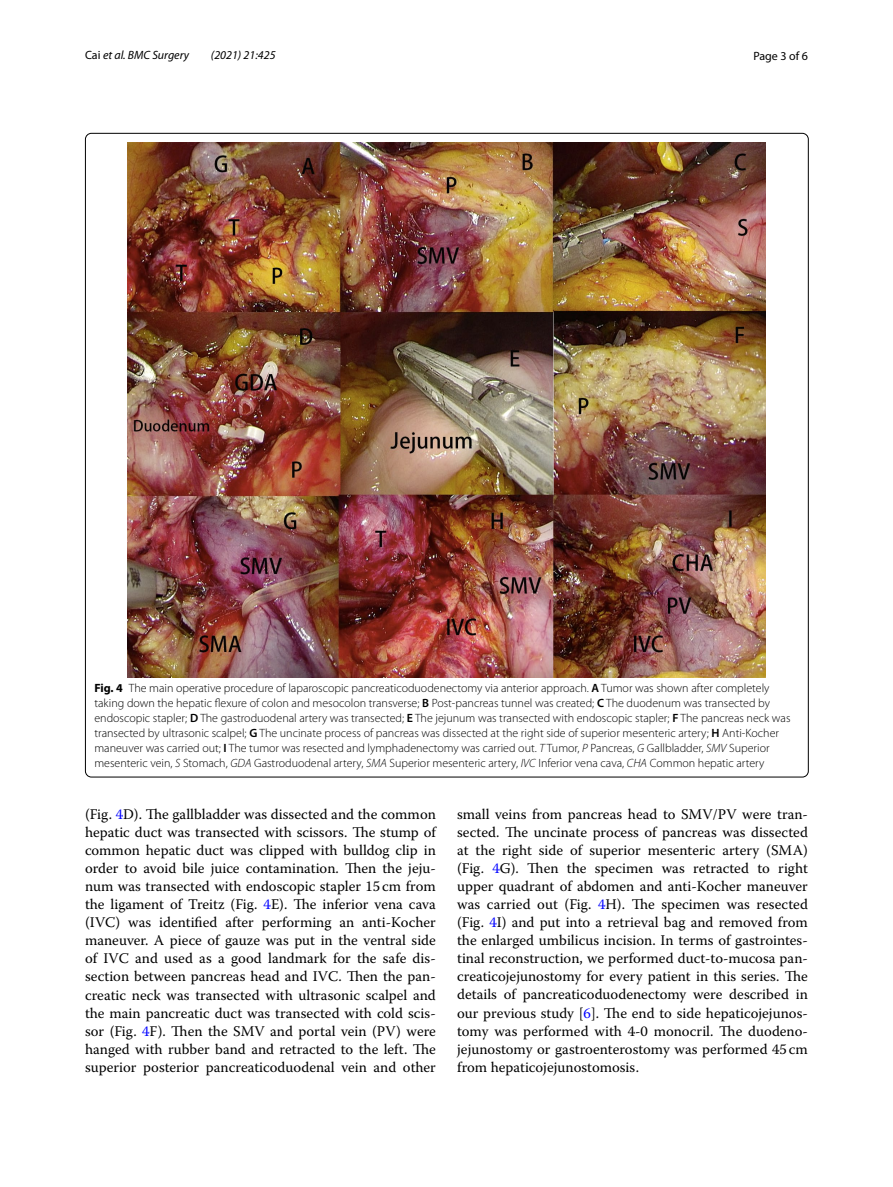
<style>
.page{position:relative;width:893px;height:1187px;background:#fff}
.page>*{position:absolute;margin:0;border:0;box-sizing:border-box;transform-origin:0 0}
.t1{font:14.7px/18px "Warnock Pro";color:#000;text-align:justify}
.t2{font:300 12px/15px "Myriad Pro";color:#000}
.t3{font:italic 12px "Myriad Pro";color:#000}
.t4{font:12px "Myriad Pro";color:#000}
.s1{font-style:normal}
.s2{font-weight:700}
.s3{font-weight:600}
.s4{font-style:italic}
.s5{color:#00f}
</style>
<div class="page">
<img style="left:128px;top:142px;width:638px;height:535px">
<p class="t3" style="left:85px;top:48px;width:106px"><span class="s1">Cai</span> et al. BMC Surgery</p>
<p class="t3" style="left:211px;top:48px;width:66px">(2021) 21:425</p>
<p class="t4" style="left:753px;top:48px;width:56px">Page 3 of 6</p>
<p class="t2" style="left:94px;top:681px;width:698px"><span class="s2">Fig. 4</span> The main operative procedure of laparoscopic pancreaticoduodenectomy via anterior approach. <span class="s3">A</span> Tumor was shown after completely taking down the hepatic flexure of colon and mesocolon transverse; <span class="s3">B</span> Post-pancreas tunnel was created; <span class="s3">C</span> The duodenum was transected by endoscopic stapler; <span class="s3">D</span> The gastroduodenal artery was transected; <span class="s3">E</span> The jejunum was transected with endoscopic stapler; <span class="s3">F</span> The pancreas neck was transected by ultrasonic scalpel; <span class="s3">G</span> The uncinate process of pancreas was dissected at the right side of superior mesenteric artery; <span class="s3">H</span> Anti-Kocher maneuver was carried out; <span class="s3">I</span> The tumor was resected and lymphadenectomy was carried out. <span class="s4">T</span> Tumor, <span class="s4">P</span> Pancreas, <span class="s4">G</span> Gallbladder, <span class="s4">SMV</span> Superior mesenteric vein, <span class="s4">S</span> Stomach, <span class="s4">GDA</span> Gastroduodenal artery, <span class="s4">SMA</span> Superior mesenteric artery, <span class="s4">IVC</span> Inferior vena cava, <span class="s4">CHA</span> Common hepatic artery</p>
<p class="t1" style="left:85px;top:805px;width:352px">(Fig. <span class="s5">4</span>D). The gallbladder was dissected and the common hepatic duct was transected with scissors. The stump of common hepatic duct was clipped with bulldog clip in order to avoid bile juice contamination. Then the jeju&shy;num was transected with endoscopic stapler 15cm from the ligament of Treitz (Fig. <span class="s5">4</span>E). The inferior vena cava (IVC) was identified after performing an anti-Kocher maneuver. A piece of gauze was put in the ventral side of IVC and used as a good landmark for the safe dis&shy;section between pancreas head and IVC. Then the pan&shy;creatic neck was transected with ultrasonic scalpel and the main pancreatic duct was transected with cold scis&shy;sor (Fig. <span class="s5">4</span>F). Then the SMV and portal vein (PV) were hanged with rubber band and retracted to the left. The superior posterior pancreaticoduodenal vein and other</p>
<p class="t1" style="left:457px;top:805px;width:352px">small veins from pancreas head to SMV/PV were tran&shy;sected. The uncinate process of pancreas was dissected at the right side of superior mesenteric artery (SMA) (Fig. <span class="s5">4</span>G). Then the specimen was retracted to right upper quadrant of abdomen and anti-Kocher maneuver was carried out (Fig. <span class="s5">4</span>H). The specimen was resected (Fig. <span class="s5">4</span>I) and put into a retrieval bag and removed from the enlarged umbilicus incision. In terms of gastrointes&shy;tinal reconstruction, we performed duct-to-mucosa pan&shy;creaticojejunostomy for every patient in this series. The details of pancreaticoduodenectomy were described in our previous study [<span class="s5">6</span>]. The end to side hepaticojejunos&shy;tomy was performed with 4-0 monocril. The duodeno&shy;jejunostomy or gastroenterostomy was performed 45cm from hepaticojejunostomosis.</p>
</div>
